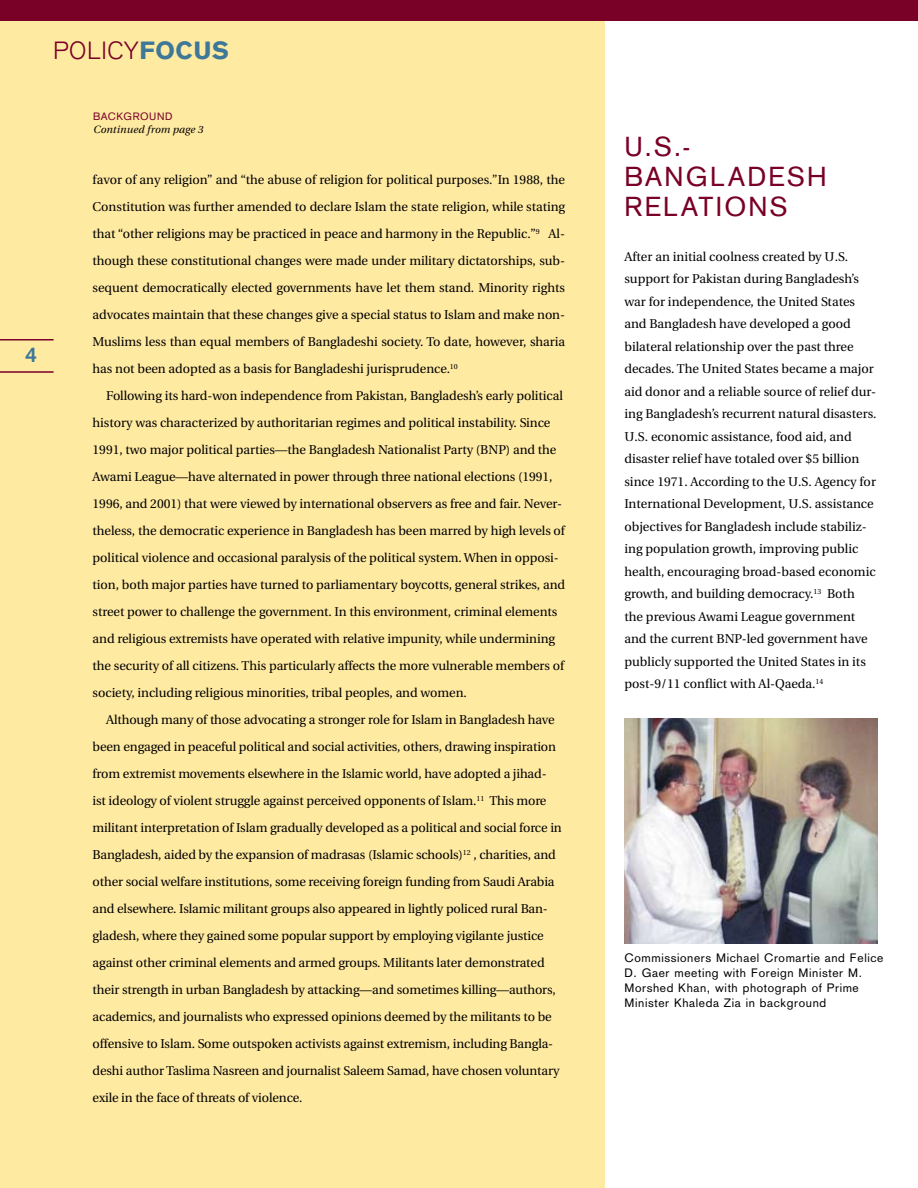
<style>
.page{position:relative;width:918px;height:1188px;background:#fff}
.page>*{position:absolute;margin:0;border:0;box-sizing:border-box;transform-origin:0 0}
.t1{font:27px/30px "Akzidenz Grotesk";color:#790026}
.t2{font:300 24.45px "Akzidenz Grotesk";letter-spacing:.025em;color:#790026}
.t3{font:700 21px "Akzidenz Grotesk";color:#3e7898}
.t4{font:12.75px/27px "Utopia";letter-spacing:-.005em;color:#000}
.t5{font:12px/15px "Akzidenz Grotesk";letter-spacing:.05em;color:#000}
.t6{font:italic 10.5px "Utopia";letter-spacing:.015em;color:#000}
.t7{font:10.5px "Akzidenz Grotesk";letter-spacing:.05em;color:#790026}
.s1{font-weight:900;color:#3e7898}
</style>
<div class="page">
<div style="left:0;top:21px;width:604px;height:1167px;background:#ffeaa2"></div>
<div style="left:0;top:0;width:918px;height:21px;background:#790026"></div>
<hr style="left:0;top:371px;width:54px;height:2px;background:#790026">
<hr style="left:0;top:339px;width:54px;height:1px;background:#790026">
<img style="left:624px;top:719px;width:254px;height:225px">
<h2 class="t2" style="left:53px;top:36px;width:177px">POLICY<span class="s1">FOCUS</span></h2>
<h3 class="t3" style="left:25px;top:343px;width:13px">4</h3>
<p class="t7" style="left:93px;top:110px;width:81px">BACKGROUND</p>
<p class="t6" style="left:93px;top:124px;width:111px">Continued from page 3</p>
<p class="t4" style="left:93px;top:166px;width:474px;text-align:justify">favor of any religion” and “the abuse of religion for political purposes.”In 1988, the Constitution was further amended to declare Islam the state religion, while stating that “other religions may be practiced in peace and harmony in the Republic.”<sup>9</sup> Al&shy;though these constitutional changes were made under military dictatorships, sub&shy;sequent democratically elected governments have let them stand. Minority rights advocates maintain that these changes give a special status to Islam and make non-Muslims less than equal members of Bangladeshi society. To date, however, sharia has not been adopted as a basis for Bangladeshi jurisprudence.<sup>10</sup></p>
<p class="t4" style="left:93px;top:382px;width:474px;text-indent:14px">Following its hard-won independence from Pakistan, Bangladesh’s early political history was characterized by authoritarian regimes and political instability. Since 1991, two major political parties—the Bangladesh Nationalist Party (BNP) and the Awami League—have alternated in power through three national elections (1991, 1996, and 2001) that were viewed by international observers as free and fair. Never&shy;theless, the democratic experience in Bangladesh has been marred by high levels of political violence and occasional paralysis of the political system. When in opposi&shy;tion, both major parties have turned to parliamentary boycotts, general strikes, and street power to challenge the government. In this environment, criminal elements and religious extremists have operated with relative impunity, while undermining the security of all citizens. This particularly affects the more vulnerable members of society, including religious minorities, tribal peoples, and women.</p>
<p class="t4" style="left:93px;top:706px;width:471px;text-indent:14px">Although many of those advocating a stronger role for Islam in Bangladesh have been engaged in peaceful political and social activities, others, drawing inspiration from extremist movements elsewhere in the Islamic world, have adopted a jihad&shy;ist ideology of violent struggle against perceived opponents of Islam.<sup>11</sup> This more militant interpretation of Islam gradually developed as a political and social force in Bangladesh, aided by the expansion of madrasas (Islamic schools)<sup>12</sup> , charities, and other social welfare institutions, some receiving foreign funding from Saudi Arabia and elsewhere. Islamic militant groups also appeared in lightly policed rural Ban&shy;gladesh, where they gained some popular support by employing vigilante justice against other criminal elements and armed groups. Militants later demonstrated their strength in urban Bangladesh by attacking—and sometimes killing—authors, academics, and journalists who expressed opinions deemed by the militants to be offensive to Islam. Some outspoken activists against extremism, including Bangla&shy;deshi author Taslima Nasreen and journalist Saleem Samad, have chosen voluntary exile in the face of threats of violence.</p>
<h1 class="t1" style="left:624px;top:131px;width:68px">U.S.-<br>Bangladesh<br>Relati</h1>
<h1 class="t1" style="left:724px;top:191px;width:44px">ons</h1>
<p class="t4" style="left:624px;top:245px;width:253px;line-height:22.5px">After an initial coolness created by U.S. support for Pakistan during Bangladesh’s war for independence, the United States and Bangladesh have developed a good bilateral relationship over the past three decades. The United States became a major aid donor and a reliable source of relief dur&shy;ing Bangladesh’s recurrent natural disasters.<br>U.S. economic assistance, food aid, and disaster relief have totaled over $5 billion since 1971. According to the U.S. Agency for International Development, U.S. assistance objectives for Bangladesh include stabiliz&shy;ing population growth, improving public health, encouraging broad-based economic growth, and building democracy.<sup>13</sup> Both the previous Awami League government and the current BNP-led government have publicly supported the United States in its post-9/11 conflict with Al-Qaeda.<sup>14</sup></p>
<p class="t5" style="left:625px;top:950px;width:260px">Commissioners Michael Cromartie and Felice D. Gaer meeting with Foreign Minister M.<br>Morshed Khan, with photograph of Prime Minister Khaleda Zia in background</p>
</div>
